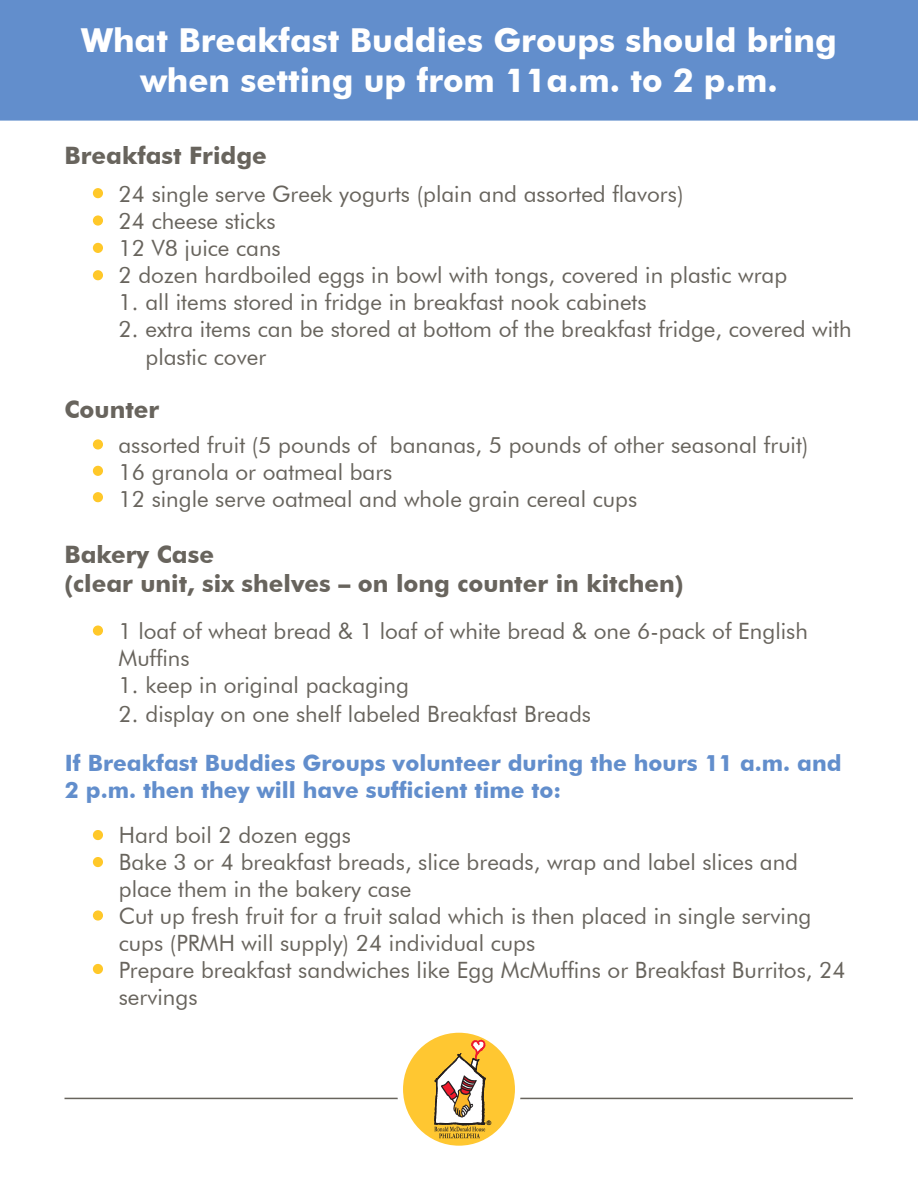
<style>
.page{position:relative;width:918px;height:1188px;background:#fff}
.page>*{position:absolute;margin:0;border:0;box-sizing:border-box;transform-origin:0 0}
.t1{font:700 33px "Futura BT";color:#fff}
.t2{font:700 24px "Futura BT";color:#68645d}
.t3{font:22.5px/27px "Futura BT";color:#68645d}
.t4{font:700 22.5px/27px "Futura BT";color:#628ecc}
.t5{font:6px "Arial";color:#231f20}
</style>
<div class="page">
<hr style="left:65px;top:1098px;width:788px;height:1px;background:#68645d">
<svg style="left:400px;top:1030px;width:118px;height:119px;background:#fecd4b"></svg>
<div style="left:397px;top:1027px;width:124px;height:125px;border:6px solid #fff;border-radius:50%"></div>
<svg style="left:434px;top:1040px;width:52px;height:98px"></svg>
<div style="left:94px;top:189px;width:8px;height:8px;background:#ffc829;border-radius:50%"></div>
<div style="left:93px;top:188px;width:10px;height:10px;border:2px solid #ffc829;border-radius:50%"></div>
<div style="left:94px;top:216px;width:8px;height:9px;background:#ffc829;border-radius:50%"></div>
<div style="left:93px;top:215px;width:10px;height:11px;border:2px solid #ffc829;border-radius:50%"></div>
<div style="left:94px;top:244px;width:8px;height:8px;background:#ffc829;border-radius:50%"></div>
<div style="left:93px;top:243px;width:10px;height:10px;border:2px solid #ffc829;border-radius:50%"></div>
<div style="left:94px;top:271px;width:8px;height:9px;background:#ffc829;border-radius:50%"></div>
<div style="left:93px;top:270px;width:10px;height:10px;border:2px solid #ffc829;border-radius:50%"></div>
<div style="left:94px;top:440px;width:8px;height:9px;background:#ffc829;border-radius:50%"></div>
<div style="left:93px;top:439px;width:10px;height:11px;border:2px solid #ffc829;border-radius:50%"></div>
<div style="left:94px;top:467px;width:8px;height:8px;background:#ffc829;border-radius:50%"></div>
<div style="left:93px;top:466px;width:10px;height:10px;border:2px solid #ffc829;border-radius:50%"></div>
<div style="left:94px;top:493px;width:8px;height:9px;background:#ffc829;border-radius:50%"></div>
<div style="left:93px;top:492px;width:10px;height:10px;border:2px solid #ffc829;border-radius:50%"></div>
<div style="left:94px;top:626px;width:8px;height:9px;background:#ffc829;border-radius:50%"></div>
<div style="left:93px;top:626px;width:10px;height:10px;border:2px solid #ffc829;border-radius:50%"></div>
<div style="left:94px;top:831px;width:8px;height:8px;background:#ffc829;border-radius:50%"></div>
<div style="left:93px;top:830px;width:10px;height:10px;border:2px solid #ffc829;border-radius:50%"></div>
<div style="left:94px;top:858px;width:8px;height:8px;background:#ffc829;border-radius:50%"></div>
<div style="left:93px;top:857px;width:10px;height:10px;border:2px solid #ffc829;border-radius:50%"></div>
<div style="left:94px;top:911px;width:8px;height:9px;background:#ffc829;border-radius:50%"></div>
<div style="left:93px;top:910px;width:10px;height:11px;border:2px solid #ffc829;border-radius:50%"></div>
<div style="left:94px;top:965px;width:8px;height:8px;background:#ffc829;border-radius:50%"></div>
<div style="left:93px;top:964px;width:10px;height:10px;border:2px solid #ffc829;border-radius:50%"></div>
<div style="left:1px;top:1px;width:916px;height:119px;background:#628ecc"></div>
<div style="left:0;top:0;width:918px;height:121px;border:2px solid #628ecc"></div>
<p class="t1" style="left:81px;top:20px;width:757px">What Breakfast Buddies Groups should bring</p>
<p class="t1" style="left:140px;top:60px;width:639px">when setting up from 11a.m. to 2 p.m.</p>
<p class="t2" style="left:64px;top:141px;width:204px">Breakfast Fridge</p>
<p class="t3" style="left:92px;top:180px;width:594px">• 24 single serve Greek yogurts (plain and assorted flavors)</p>
<p class="t3" style="left:92px;top:207px;width:186px">• 24 cheese sticks</p>
<p class="t3" style="left:92px;top:234px;width:191px">• 12 V8 juice cans</p>
<p class="t3" style="left:92px;top:261px;width:697px">• 2 dozen hardboiled eggs in bowl with tongs, covered in plastic wrap</p>
<p class="t3" style="left:118px;top:288px;width:530px">1. all items stored in fridge in breakfast nook cabinets</p>
<p class="t3" style="left:146px;top:314px;width:708px;line-height:28.8px;text-indent:-27px">2. extra items can be stored at bottom of the breakfast fridge, covered with plastic cover</p>
<p class="t2" style="left:64px;top:395px;width:96px">Counter</p>
<p class="t3" style="left:92px;top:431px;width:718px">• assorted fruit (5 pounds of bananas, 5 pounds of other seasonal fruit)</p>
<p class="t3" style="left:92px;top:458px;width:302px">• 16 granola or oatmeal bars</p>
<p class="t3" style="left:92px;top:485px;width:547px">• 12 single serve oatmeal and whole grain cereal cups</p>
<p class="t2" style="left:64px;top:540px;width:151px">Bakery Case</p>
<p class="t2" style="left:64px;top:569px;width:621px">(clear unit, six shelves – on long counter in kitchen)</p>
<p class="t3" style="left:118px;top:618px;width:691px;text-indent:-27px">• 1 loaf of wheat bread &amp; 1 loaf of white bread &amp; one 6-pack of English<br>Muffins</p>
<p class="t3" style="left:118px;top:672px;width:292px">1. keep in original packaging</p>
<p class="t3" style="left:118px;top:701px;width:474px">2. display on one shelf labeled Breakfast Breads</p>
<p class="t4" style="left:65px;top:749px;width:778px">If Breakfast Buddies Groups volunteer during the hours 11 a.m. and<br>2 p.m. then they will have sufficient time to:</p>
<p class="t3" style="left:92px;top:821px;width:261px">• Hard boil 2 dozen eggs</p>
<p class="t3" style="left:119px;top:848px;width:681px;text-indent:-27px">• Bake 3 or 4 breakfast breads, slice breads, wrap and label slices and place them in the bakery case</p>
<p class="t3" style="left:119px;top:902px;width:694px;text-indent:-27px">• Cut up fresh fruit for a fruit salad which is then placed in single serving cups (PRMH will supply) 24 individual cups</p>
<p class="t3" style="left:119px;top:956px;width:728px;text-indent:-27px">• Prepare breakfast sandwiches like Egg McMuffins or Breakfast Burritos, 24 servings</p>
<p class="t5" style="left:487px;top:1119px;width:6px">®</p>
</div>
